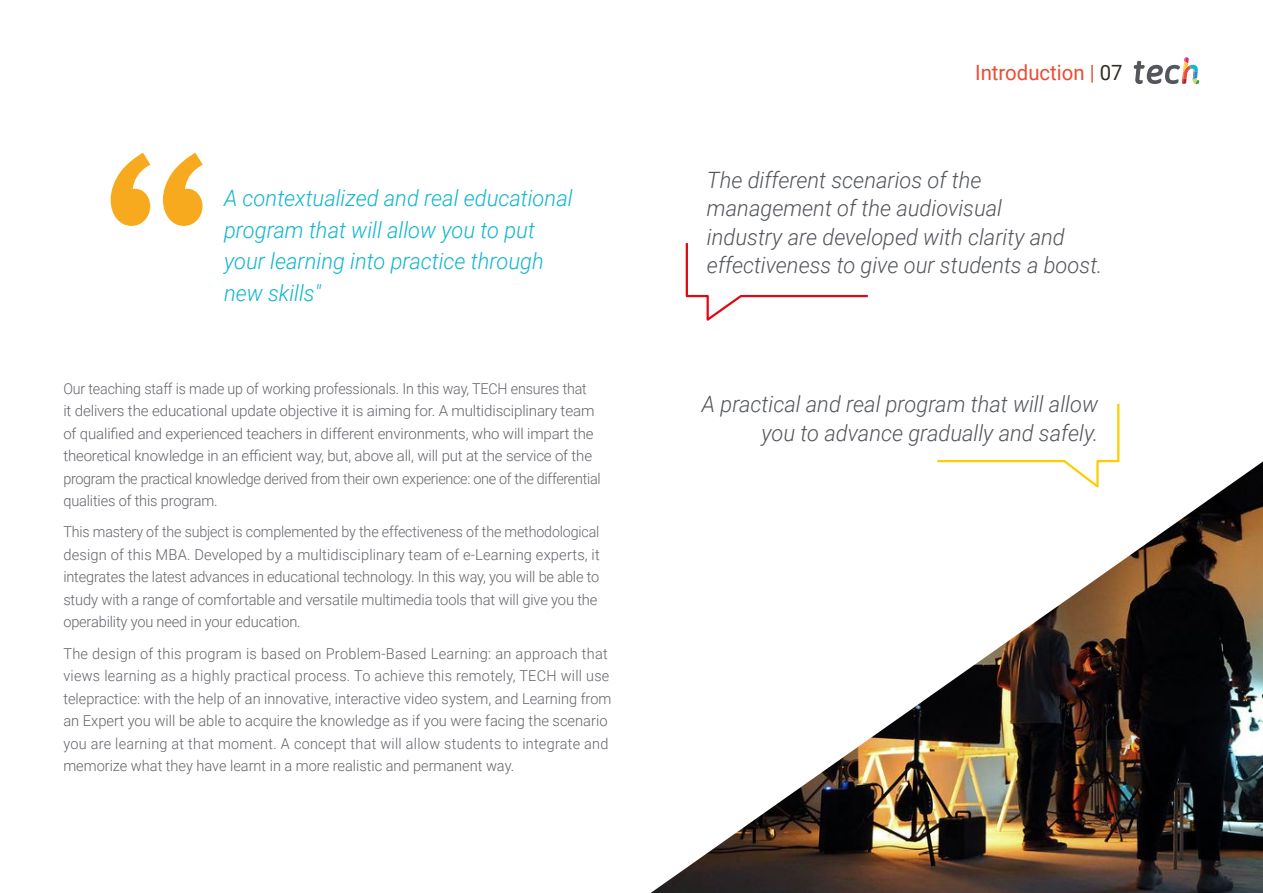
<style>
.page{position:relative;width:1263px;height:893px;background:#fff}
.page>*{position:absolute;margin:0;border:0;box-sizing:border-box;transform-origin:0 0}
.t1{font:italic 300 22.5px/28.5px "Roboto";color:#52555b;text-align:right}
.t2{font:italic 300 22.5px/31.5px "Roboto";color:#0fb6cf}
.t3{font:21px "Roboto";color:#e94d35}
.t4{font:300 15px/22.5px "Roboto";letter-spacing:-.01em;color:#61646a;scale:.95 1}
.t5{font:300 15px/22.5px "Roboto";letter-spacing:-.01em;color:#61646a}
.s1{color:#312e20}
</style>
<div class="page">
<svg style="left:111px;top:153px;width:92px;height:73px"></svg>
<img style="left:651px;top:461px;width:612px;height:432px">
<svg style="left:935px;top:403px;width:185px;height:88px"></svg>
<svg style="left:685px;top:243px;width:183px;height:78px"></svg>
<svg style="left:1134px;top:57px;width:65px;height:27px"></svg>
<h1 class="t2" style="left:224px;top:182px;width:350px">A contextualized and real educational program that will allow you to put your learning into practice through new skills"</h1>
<p class="t4" style="left:63px;top:377px;width:567px">Our teaching staff is made up of working professionals. In this way, TECH ensures that<br>it delivers the educational update objective it is aiming for. A multidisciplinary team of qualified and experienced teachers in different environments, who will impart the theoretical knowledge in an efficient way, but, above all, will put at the service of the program the practical knowledge derived from their own experience: one of the differential qualities of this program.</p>
<p class="t4" style="left:63px;top:520px;width:566px">This mastery of the subject is complemented by the effectiveness of the methodological design of this MBA. Developed by a multidisciplinary team of e-Learning experts, it integrates the latest advances in educational technology. In this way, you will be able to study with a range of comfortable and versatile multimedia tools that will give you the operability you need in your education.</p>
<p class="t5" style="left:63px;top:641px;width:550px">The design of this program is based on Problem-Based Learning: an approach that views learning as a highly practical process. To achieve this remotely, TECH will use telepractice: with the help of an innovative, interactive video system, and Learning from an Expert you will be able to acquire the knowledge as if you were facing the scenario you are learning at that moment. A concept that will allow students to integrate and memorize what they have learnt in a more realistic and permanent way.</p>
<h2 class="t3" style="left:975px;top:57px;width:149px">Introduction | <span class="s1">07</span></h2>
<h1 class="t1" style="left:707px;top:165px;width:397px;text-align:left">The different scenarios of the management of the audiovisual<br>industry are developed with clarity and effectiveness to give our students a boost.</h1>
<h1 class="t1" style="left:702px;top:389px;width:398px">A practical and real program that will allow you to advance gradually and safely.</h1>
</div>
